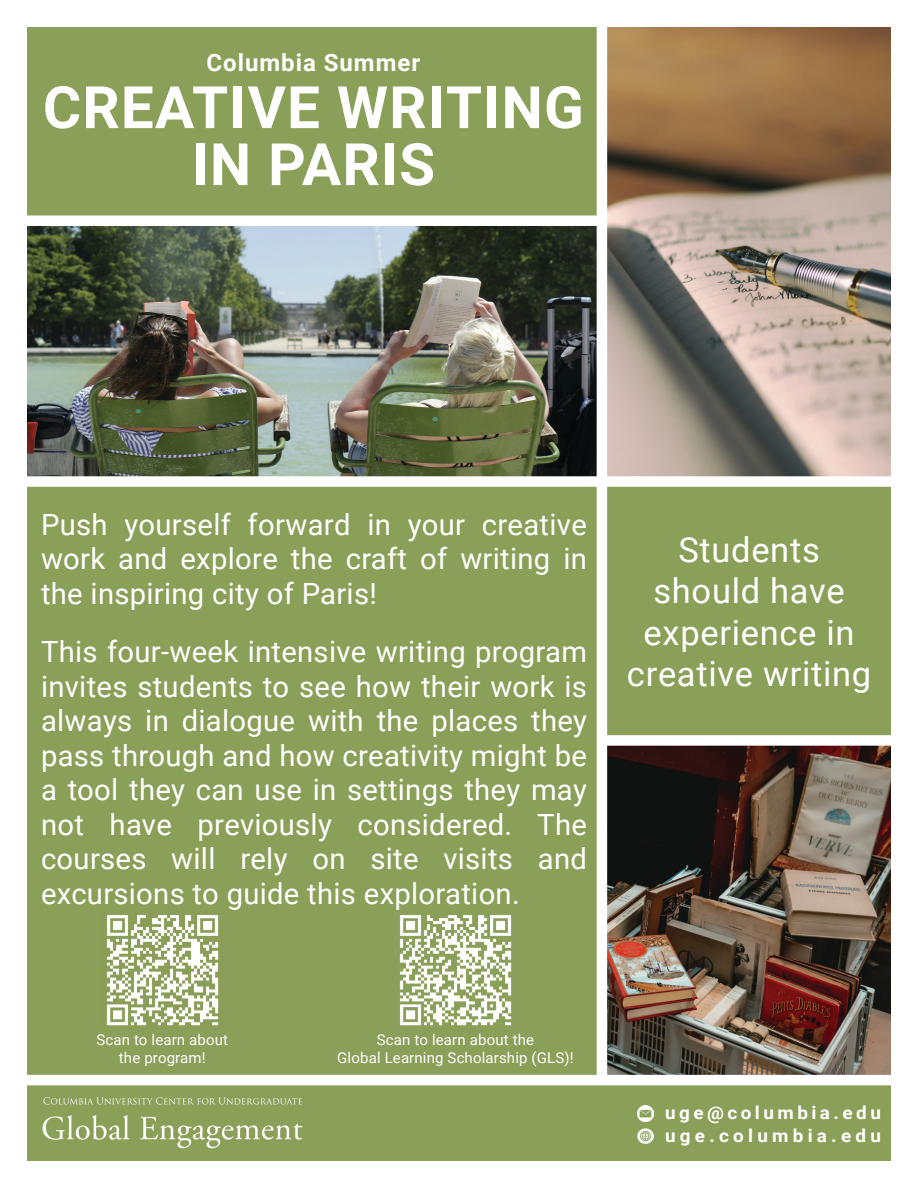
<style>
.page{position:relative;width:918px;height:1188px;background:#fff}
.page>*{position:absolute;margin:0;border:0;box-sizing:border-box;transform-origin:0 0}
.t1{font:700 58.5px/57px "Roboto";letter-spacing:.02em;color:#fff;text-align:center}
.t2{font:34.5px/41.4px "Roboto";letter-spacing:.02em;color:#fff;text-align:center}
.t3{font:29.25px/34.5px "Roboto";letter-spacing:.01em;color:#fff;text-align:justify}
.t4{font:700 24px "Roboto";letter-spacing:.04em;color:#fff}
.t5{font:700 18px "Roboto";letter-spacing:.185em;color:#fff;scale:1.05 1}
.t6{font:700 18px "Roboto";letter-spacing:.225em;color:#fff;scale:1.05 1}
.t7{font:15px/18px "Roboto";letter-spacing:.01em;color:#fff;text-align:center}
</style>
<div class="page">
<div style="left:27px;top:27px;width:864px;height:1134px;background:#8a9f58"></div>
<img style="left:607px;top:746px;width:284px;height:329px">
<img style="left:28px;top:226px;width:569px;height:250px">
<img style="left:607px;top:27px;width:284px;height:449px">
<img style="left:42px;top:1097px;width:261px;height:52px">
<div style="left:12px;top:215px;width:588px;height:11px;background:#fff"></div>
<div style="left:597px;top:27px;width:10px;height:1053px;background:#fff"></div>
<div style="left:14px;top:476px;width:890px;height:11px;background:#fff"></div>
<div style="left:14px;top:1075px;width:890px;height:10px;background:#fff"></div>
<div style="left:600px;top:735px;width:307px;height:11px;background:#fff"></div>
<img style="left:107px;top:915px;width:112px;height:111px">
<img style="left:399px;top:915px;width:113px;height:111px">
<img style="left:638px;top:1106px;width:15px;height:15px">
<img style="left:638px;top:1128px;width:15px;height:16px">
<p class="t4" style="left:207px;top:46px;width:215px">Columbia Summer</p>
<p class="t1" style="left:43px;top:77px;width:542px">CREATIVE WRITING<br>IN PARIS</p>
<p class="t3" style="left:41px;top:506px;width:547px">Push yourself forward in your creative work and explore the craft of writing in the inspiring city of Paris!</p>
<p class="t3" style="left:41px;top:633px;width:548px">This four-week intensive writing program invites students to see how their work is always in dialogue with the places they pass through and how creativity might be a tool they can use in settings they may not have previously considered. The courses will rely on site visits and excursions to guide this exploration.</p>
<p class="t2" style="left:627px;top:528px;width:246px">Students should have experience in creative writing</p>
<p class="t7" style="left:96px;top:1030px;width:133px">Scan to learn about the program!</p>
<p class="t7" style="left:337px;top:1030px;width:238px">Scan to learn about the<br>Global Learning Scholarship (GLS)!</p>
<p class="t5" style="left:665px;top:1100px;width:207px">uge@columbia.edu</p>
<p class="t6" style="left:665px;top:1123px;width:207px">uge.columbia.edu</p>
</div>
